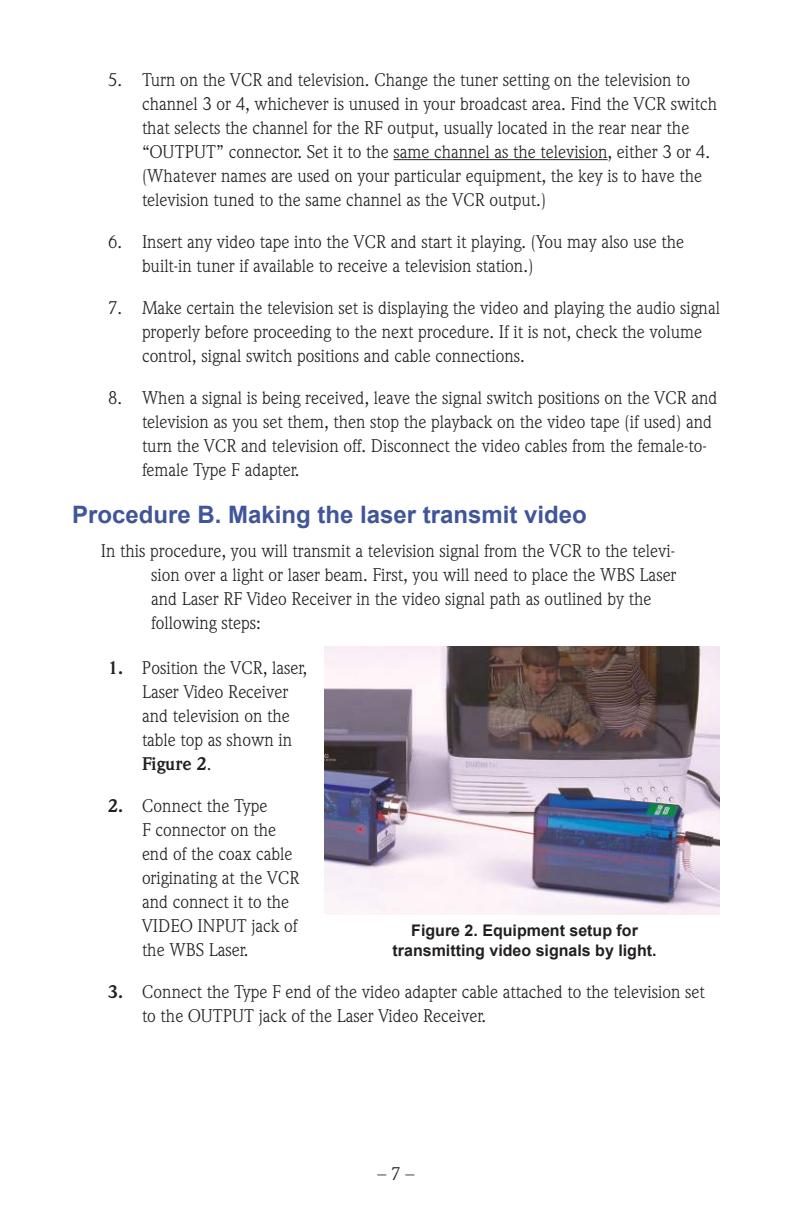
<style>
.page{position:relative;width:792px;height:1224px;background:#fff}
.page>*{position:absolute;margin:0;border:0;box-sizing:border-box;transform-origin:0 0}
.t1{font:700 24px "Arial";color:#40559a}
.t2{font:18px/24px "Weidemann";color:#231f20}
.t3{font:700 16px/20px "Arial";color:#231f20;text-align:center}
.s1{font-weight:700}
</style>
<div class="page">
<hr style="left:393px;top:159px;width:215px;height:1px;background:#231f20">
<img style="left:324px;top:647px;width:396px;height:268px">
<p class="t2" style="left:142px;top:68px;width:577px;text-indent:-34px">5. Turn on the VCR and television. Change the tuner setting on the television to channel 3 or 4, whichever is unused in your broadcast area. Find the VCR switch that selects the channel for the RF output, usually located in the rear near the “OUTPUT” connector. Set it to the same channel as the television, either 3 or 4. (Whatever names are used on your particular equipment, the key is to have the television tuned to the same channel as the VCR output.)</p>
<p class="t2" style="left:142px;top:230px;width:544px;text-indent:-34px">6. Insert any video tape into the VCR and start it playing. (You may also use the built-in tuner if available to receive a television station.)</p>
<p class="t2" style="left:142px;top:296px;width:580px;text-indent:-34px">7. Make certain the television set is displaying the video and playing the audio signal properly before proceeding to the next procedure. If it is not, check the volume control, signal switch positions and cable connections.</p>
<p class="t2" style="left:142px;top:386px;width:577px;text-indent:-34px">8. When a signal is being received, leave the signal switch positions on the VCR and television as you set them, then stop the playback on the video tape (if used) and turn the VCR and television off. Disconnect the video cables from the female-to&shy;female Type F adapter.</p>
<h1 class="t1" style="left:72px;top:505px;width:516px">Procedure B. Making the laser transmit video</h1>
<p class="t2" style="left:151px;top:539px;width:527px;text-indent:-50px">In this procedure, you will transmit a television signal from the VCR to the televi&shy;sion over a light or laser beam. First, you will need to place the WBS Laser and Laser RF Video Receiver in the video signal path as outlined by the following steps:</p>
<p class="t2" style="left:142px;top:657px;width:167px;text-indent:-34px"><span class="s1">1.</span> Position the VCR, laser,<br>Laser Video Receiver and television on the table top as shown in<br><span class="s1">Figure 2</span>.</p>
<p class="t2" style="left:142px;top:795px;width:159px;text-indent:-34px"><span class="s1">2.</span> Connect the Type<br>F connector on the end of the coax cable originating at the VCR and connect it to the<br>VIDEO INPUT jack of the WBS Laser.</p>
<p class="t2" style="left:142px;top:981px;width:564px;text-indent:-34px"><span class="s1">3.</span> Connect the Type F end of the video adapter cable attached to the television set to the OUTPUT jack of the Laser Video Receiver.</p>
<p class="t3" style="left:393px;top:922px;width:266px">Figure 2. Equipment setup for transmitting video signals by light.</p>
<p class="t2" style="left:378px;top:1162px;width:38px">– 7 –</p>
</div>
